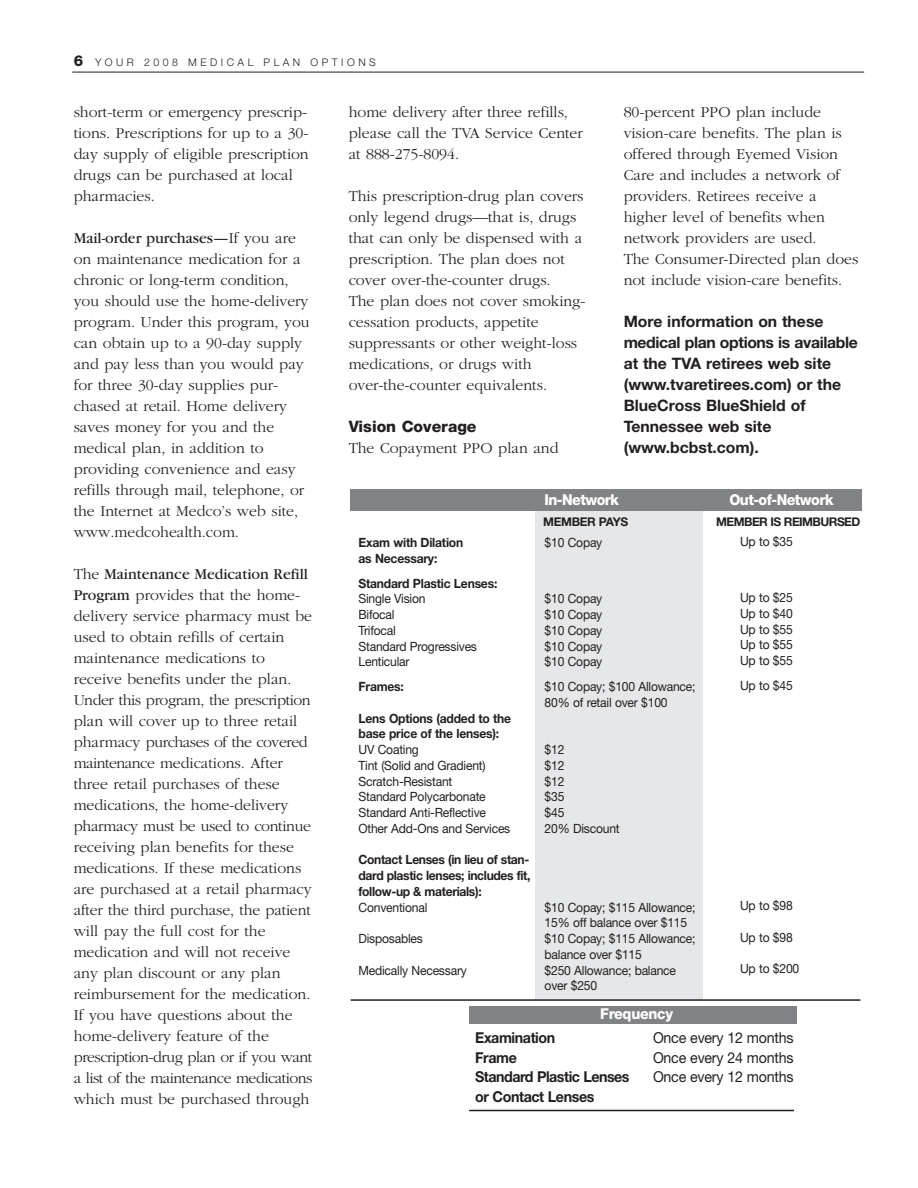
<style>
.page{position:relative;width:918px;height:1188px;background:#fff}
.page>*{position:absolute;margin:0;border:0;box-sizing:border-box;transform-origin:0 0}
.t1{font:300 15.75px/21px "Garamond";color:#231f20}
.t2{font:700 15.75px/21px "Helvetica Neue";color:#231f20}
.t3{font:800 15.75px "Helvetica Neue";color:#231f20}
.t4{font:700 15px "Helvetica Neue";letter-spacing:-.03em;color:#231f20;scale:.95 1}
.t5{font:15px "Helvetica Neue";letter-spacing:-.015em;color:#231f20;scale:.95 1}
.t6{font:800 15px "Helvetica Neue";letter-spacing:-.04em;color:#fff;scale:.95 1}
.t7{font:800 15px "Helvetica Neue";letter-spacing:-.02em;color:#fff;scale:.95 1}
.t8{font:12.75px/15.8px "Helvetica Neue";letter-spacing:-.015em;color:#231f20;scale:.95 1}
.t9{font:700 12.75px/15.8px "Helvetica Neue";letter-spacing:-.015em;color:#231f20;scale:.95 1}
.t10{font:700 12px "Helvetica Neue";letter-spacing:-.045em;color:#231f20}
.t11{font:300 10.5px "Helvetica Neue";letter-spacing:.335em;color:#231f20}
.s1{font-weight:800;font-size:15px}
.s2{font-weight:400}
</style>
<div class="page">
<hr style="left:72px;top:72px;width:792px;height:1px;background:#231f20">
<div style="left:469px;top:1006px;width:328px;height:17px;background:#808285"></div>
<div style="left:536px;top:510px;width:167px;height:491px;background:#e6e7e9"></div>
<div style="left:351px;top:489px;width:511px;height:22px;background:#808285"></div>
<hr style="left:351px;top:999px;width:509px;height:2px;background:#231f20">
<hr style="left:469px;top:1110px;width:325px;height:1px;background:#231f20">
<p class="t11" style="left:74px;top:59px;width:304px"><span class="s1">6</span> YOUR 2008 MEDICAL PLAN OPTIONS</p>
<p class="t1" style="left:74px;top:103px;width:237px">short-term or emergency prescrip&shy;tions. Prescriptions for up to a 30- day supply of eligible prescription drugs can be purchased at local pharmacies.</p>
<p class="t1" style="left:74px;top:229px;width:238px"><span class="s2">Mail-order purchases—</span>If you are on maintenance medication for a chronic or long-term condition, you should use the home-delivery program. Under this program, you can obtain up to a 90-day supply and pay less than you would pay for three 30-day supplies pur&shy;chased at retail. Home delivery saves money for you and the medical plan, in addition to providing convenience and easy refills through mail, telephone, or the Internet at Medco’s web site, www.medcohealth.com.</p>
<p class="t1" style="left:74px;top:565px;width:240px">The <span class="s2">Maintenance Medication Refill Program</span> provides that the home&shy;delivery service pharmacy must be used to obtain refills of certain maintenance medications to receive benefits under the plan.<br>Under this program, the prescription plan will cover up to three retail pharmacy purchases of the covered maintenance medications. After three retail purchases of these medications, the home-delivery pharmacy must be used to continue receiving plan benefits for these medications. If these medications are purchased at a retail pharmacy after the third purchase, the patient will pay the full cost for the medication and will not receive any plan discount or any plan reimbursement for the medication.<br>If you have questions about the home-delivery feature of the prescription-drug plan or if you want a list of the maintenance medications which must be purchased through</p>
<p class="t1" style="left:349px;top:103px;width:236px">home delivery after three refills, please call the TVA Service Center at 888-275-8094.</p>
<p class="t1" style="left:349px;top:187px;width:238px">This prescription-drug plan covers only legend drugs—that is, drugs that can only be dispensed with a prescription. The plan does not cover over-the-counter drugs.<br>The plan does not cover smoking&shy;cessation products, appetite suppressants or other weight-loss medications, or drugs with over-the-counter equivalents.</p>
<p class="t3" style="left:349px;top:420px;width:129px">Vision Coverage</p>
<p class="t1" style="left:349px;top:438px;width:211px">The Copayment PPO plan and</p>
<p class="t1" style="left:624px;top:102px;width:236px">80-percent PPO plan include vision-care benefits. The plan is offered through Eyemed Vision<br>Care and includes a network of providers. Retirees receive a higher level of benefits when network providers are used.<br>The Consumer-Directed plan does not include vision-care benefits.</p>
<p class="t2" style="left:624px;top:312px;width:236px">More information on these medical plan options is available at the TVA retirees web site (www.tvaretirees.com) or the<br>BlueCross BlueShield of<br>Tennessee web site (www.bcbst.com).</p>
<p class="t6" style="left:545px;top:495px;width:80px">In-Network</p>
<p class="t6" style="left:729px;top:495px;width:111px">Out-of-Network</p>
<p class="t9" style="left:359px;top:536px;width:112px">Exam with Dilation as Necessary:</p>
<p class="t9" style="left:359px;top:576px;width:148px">Standard Plastic Lenses:</p>
<p class="t8" style="left:359px;top:592px;width:126px">Single Vision<br>Bifocal<br>Trifocal<br>Standard Progressives<br>Lenticular</p>
<p class="t9" style="left:359px;top:680px;width:49px">Frames:</p>
<p class="t9" style="left:359px;top:711px;width:162px">Lens Options (added to the base price of the lenses):</p>
<p class="t8" style="left:359px;top:743px;width:161px">UV Coating<br>Tint (Solid and Gradient)<br>Scratch-Resistant<br>Standard Polycarbonate<br>Standard Anti-Reflective<br>Other Add-Ons and Services</p>
<p class="t9" style="left:359px;top:853px;width:183px;text-align:justify">Contact Lenses (in lieu of stan&shy;dard plastic lenses; includes fit, follow-up &amp; materials):</p>
<p class="t8" style="left:359px;top:900px;width:74px">Conventional</p>
<p class="t8" style="left:359px;top:932px;width:69px">Disposables</p>
<p class="t8" style="left:359px;top:963px;width:116px">Medically Necessary</p>
<p class="t10" style="left:543px;top:518px;width:86px">MEMBER PAYS</p>
<p class="t10" style="left:716px;top:518px;width:146px">MEMBER IS REIMBURSED</p>
<p class="t8" style="left:545px;top:536px;width:62px">$10 Copay</p>
<p class="t8" style="left:545px;top:592px;width:62px;text-align:justify">$10 Copay $10 Copay $10 Copay $10 Copay $10 Copay</p>
<p class="t8" style="left:545px;top:680px;width:160px">$10 Copay; $100 Allowance;<br>80% of retail over $100</p>
<p class="t8" style="left:545px;top:743px;width:81px">$12<br>$12<br>$12<br>$35<br>$45<br>20% Discount</p>
<p class="t8" style="left:545px;top:900px;width:160px">$10 Copay; $115 Allowance;<br>15% off balance over $115 $10 Copay; $115 Allowance; balance over $115<br>$250 Allowance; balance over $250</p>
<p class="t7" style="left:600px;top:1009px;width:78px">Frequency</p>
<p class="t8" style="left:740px;top:535px;width:57px">Up to $35</p>
<p class="t8" style="left:740px;top:591px;width:57px;text-align:justify">Up to $25<br>Up to $40<br>Up to $55<br>Up to $55<br>Up to $55</p>
<p class="t8" style="left:740px;top:679px;width:57px">Up to $45</p>
<p class="t8" style="left:740px;top:899px;width:57px">Up to $98</p>
<p class="t8" style="left:740px;top:931px;width:57px">Up to $98</p>
<p class="t8" style="left:740px;top:962px;width:64px">Up to $200</p>
<p class="t4" style="left:475px;top:1033px;width:86px">Examination</p>
<p class="t5" style="left:653px;top:1033px;width:149px">Once every 12 months</p>
<p class="t4" style="left:475px;top:1052px;width:45px">Frame</p>
<p class="t5" style="left:653px;top:1052px;width:149px">Once every 24 months</p>
<p class="t4" style="left:475px;top:1072px;width:164px">Standard Plastic Lenses</p>
<p class="t5" style="left:653px;top:1072px;width:149px">Once every 12 months</p>
<p class="t4" style="left:475px;top:1091px;width:127px">or Contact Lenses</p>
</div>
